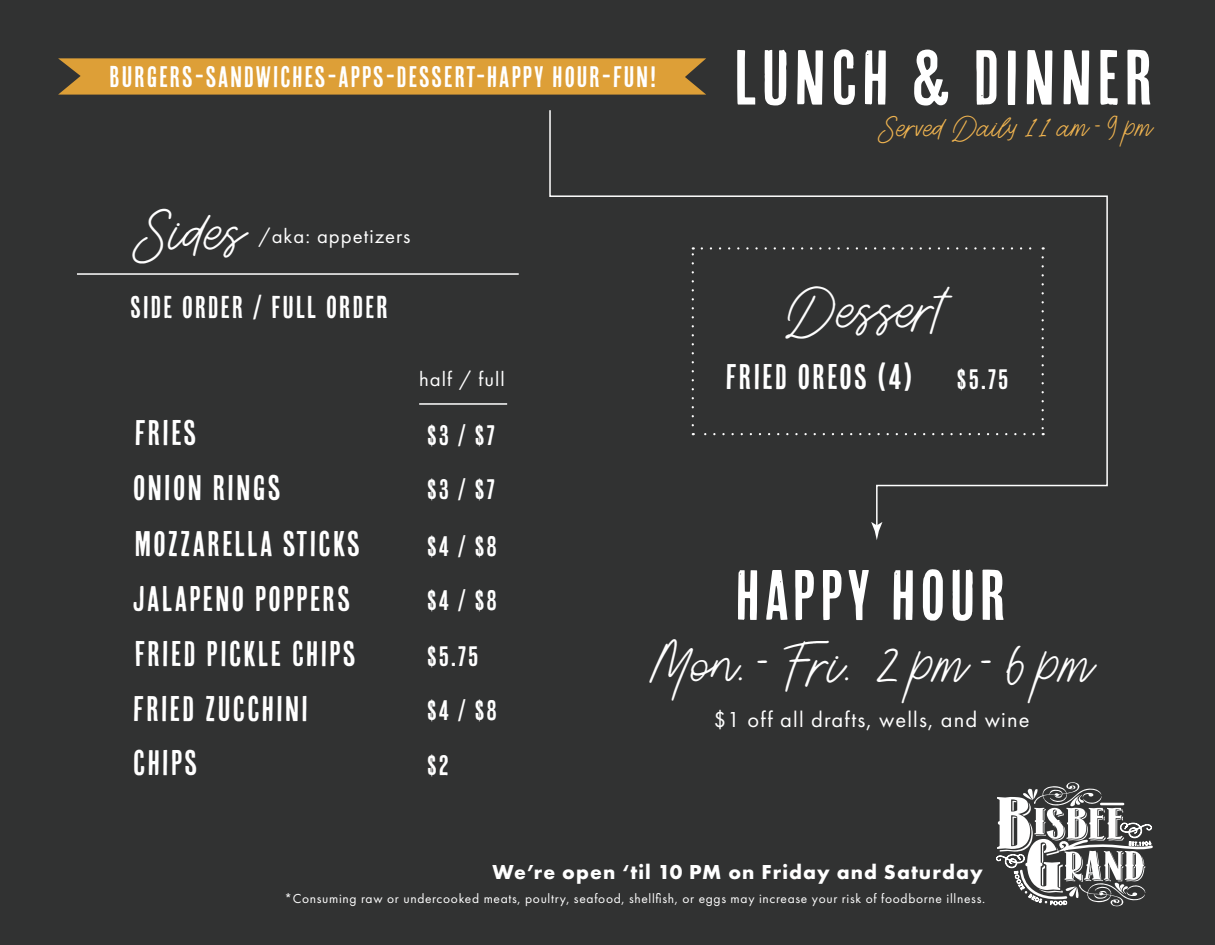
<style>
.page{position:relative;width:1215px;height:945px;background:#313232}
.page>*{position:absolute;margin:0;border:0;box-sizing:border-box;transform-origin:0 0}
.t1{font:77.4px "Cheap Pine Sans";letter-spacing:.05em;color:#fff}
.t2{font:71.1px "Cheap Pine Sans";letter-spacing:.05em;color:#fff}
.t3{font:47.4px "Aesthetik Script";color:#fff}
.t4{font:35.55px "Cheap Pine Sans";letter-spacing:.05em;color:#fff}
.t5{font:31.5px "Cheap Pine Sans";letter-spacing:.05em;color:#fff}
.t6{font:29.7px "Cheap Pine Sans";letter-spacing:.05em;color:#fff}
.t7{font:28.2px "Cheap Pine Sans";color:#fff}
.t8{font:23.7px "Aesthetik Script";color:#f0b450}
.t9{font:22.5px "Futura PT";letter-spacing:.05em;color:#fff}
.t10{font:700 21px "Futura PT";letter-spacing:.05em;color:#fff}
.t11{font:20.7px "Futura PT";letter-spacing:.05em;color:#fff}
.t12{font:13.5px "Futura PT";letter-spacing:.05em;color:#fff}
.s1{font-size:28.2px}
</style>
<div class="page">
<svg style="left:58px;top:58px;width:648px;height:37px;background:#d39936"></svg>
<svg style="left:996px;top:782px;width:157px;height:124px"></svg>
<hr style="left:77px;top:273px;width:442px;height:2px;background:#fff">
<hr style="left:419px;top:403px;width:88px;height:2px;background:#fff">
<svg style="left:549px;top:110px;width:559px;height:413px"></svg>
<svg style="left:871px;top:522px;width:11px;height:18px"></svg>
<h3 class="t6" style="left:109px;top:61px;width:549px">BURGERS-SANDWICHES-APPS-DESSERT-HAPPY HOUR-FUN!</h3>
<h3 class="t3" style="left:130px;top:199px;width:116px">Sides</h3>
<h3 class="t11" style="left:258px;top:224px;width:154px">/aka: appetizers</h3>
<h3 class="t5" style="left:130px;top:290px;width:259px">SIDE ORDER / FULL ORDER</h3>
<h3 class="t11" style="left:419px;top:367px;width:87px">half / full</h3>
<h1 class="t1" style="left:734px;top:35px;width:421px">LUNCH &amp; DINNER</h1>
<h3 class="t8" style="left:877px;top:111px;width:277px">Served Daily 11 am - 9 pm</h3>
<h3 class="t3" style="left:783px;top:277px;width:162px">Dessert</h3>
<h3 class="t4" style="left:725px;top:357px;width:285px">FRIED OREOS (4) <span class="s1">$5.75</span></h3>
<h3 class="t4" style="left:134px;top:413px;width:64px">FRIES</h3>
<h3 class="t7" style="left:427px;top:420px;width:70px">$3 / $7</h3>
<h3 class="t4" style="left:133px;top:469px;width:149px">ONION RINGS</h3>
<h3 class="t7" style="left:427px;top:474px;width:70px">$3 / $7</h3>
<h3 class="t4" style="left:134px;top:524px;width:227px">MOZZARELLA STICKS</h3>
<h3 class="t7" style="left:427px;top:530px;width:72px">$4 / $8</h3>
<h3 class="t4" style="left:133px;top:579px;width:219px">JALAPENO POPPERS</h3>
<h3 class="t7" style="left:427px;top:585px;width:72px">$4 / $8</h3>
<h3 class="t4" style="left:134px;top:634px;width:223px">FRIED PICKLE CHIPS</h3>
<h3 class="t7" style="left:427px;top:641px;width:53px">$5.75</h3>
<h3 class="t4" style="left:133px;top:689px;width:177px">FRIED ZUCCHINI</h3>
<h3 class="t7" style="left:427px;top:695px;width:72px">$4 / $8</h3>
<h3 class="t4" style="left:133px;top:744px;width:66px">CHIPS</h3>
<h3 class="t7" style="left:427px;top:749px;width:24px">$2</h3>
<h2 class="t2" style="left:734px;top:556px;width:273px">HAPPY HOUR</h2>
<h3 class="t3" style="left:647px;top:632px;width:447px">Mon. - Fri. 2 pm - 6 pm</h3>
<h3 class="t9" style="left:713px;top:706px;width:318px">$1 off all drafts, wells, and wine</h3>
<h3 class="t10" style="left:493px;top:858px;width:492px">We’re open ‘til 10 PM on Friday and Saturday</h3>
<p class="t12" style="left:284px;top:890px;width:702px">*Consuming raw or undercooked meats, poultry, seafood, shellfish, or eggs may increase your risk of foodborne illness.</p>
</div>
